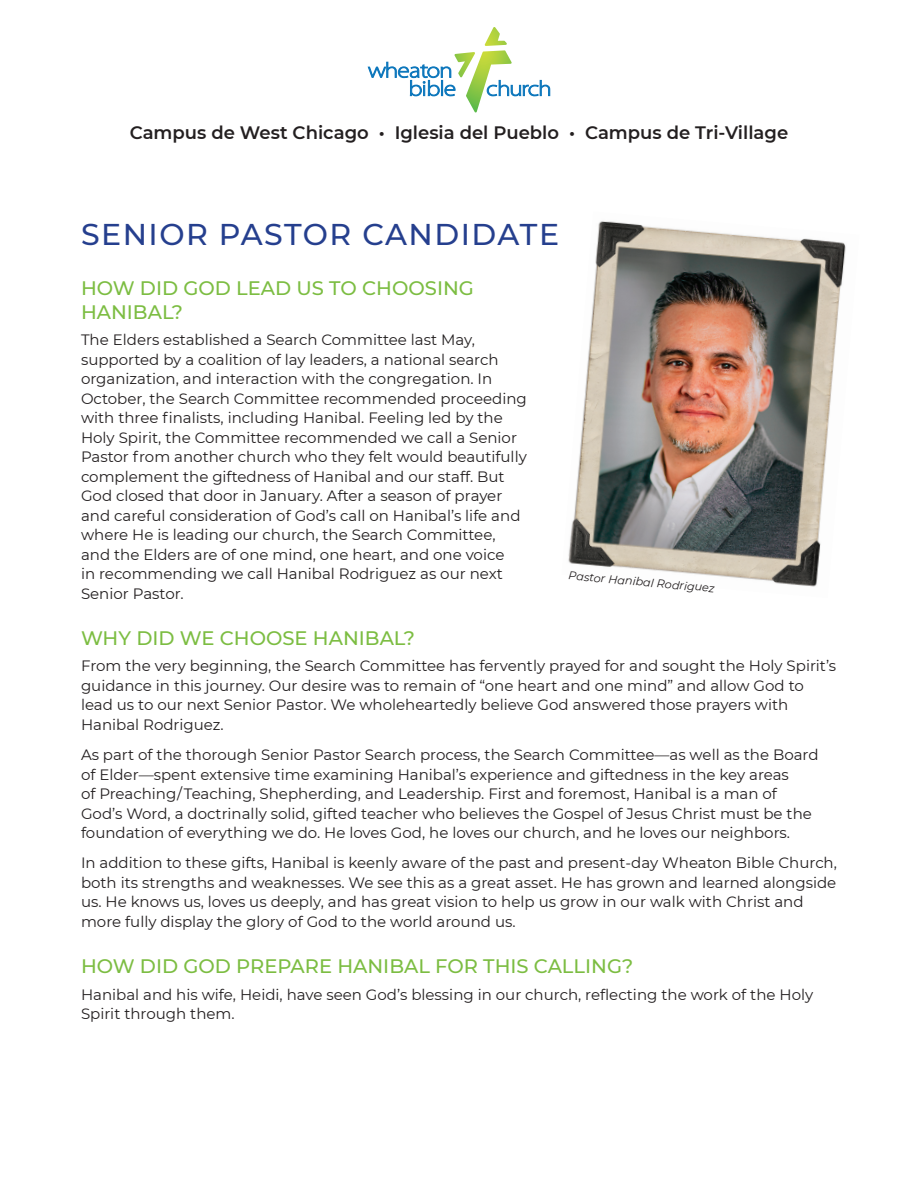
<style>
.page{position:relative;width:918px;height:1188px;background:#fff}
.page>*{position:absolute;margin:0;border:0;box-sizing:border-box;transform-origin:0 0}
.t1{font:500 30px "Montserrat";letter-spacing:.05em;color:#253f8e}
.t2{font:500 19.5px/23.4px "Montserrat";color:#7cbd42}
.t3{font:600 18px "Montserrat";color:#231f20}
.t4{font:15px/19.5px "Montserrat";color:#231f20}
.t5{font:italic 11.25px "Montserrat";color:#231f20}
</style>
<div class="page">
<svg style="left:368px;top:27px;width:182px;height:86px"></svg>
<img style="left:568px;top:221px;width:278px;height:366px">
<p class="t3" style="left:130px;top:120px;width:660px">Campus de West Chicago • Iglesia del Pueblo • Campus de Tri-Village</p>
<p class="t1" style="left:81px;top:213px;width:480px">SENIOR PASTOR CANDIDATE</p>
<p class="t2" style="left:81px;top:276px;width:394px">HOW DID GOD LEAD US TO CHOOSING<br>HANIBAL?</p>
<p class="t4" style="left:81px;top:329px;width:447px">The Elders established a Search Committee last May, supported by a coalition of lay leaders, a national search organization, and interaction with the congregation. In October, the Search Committee recommended proceeding with three finalists, including Hanibal. Feeling led by the Holy Spirit, the Committee recommended we call a Senior Pastor from another church who they felt would beautifully complement the giftedness of Hanibal and our staff. But God closed that door in January. After a season of prayer and careful consideration of God’s call on Hanibal’s life and where He is leading our church, the Search Committee, and the Elders are of one mind, one heart, and one voice<br>in recommending we call Hanibal Rodriguez as our next Senior Pastor.</p>
<p class="t2" style="left:81px;top:626px;width:335px">WHY DID WE CHOOSE HANIBAL?</p>
<p class="t4" style="left:81px;top:656px;width:757px">From the very beginning, the Search Committee has fervently prayed for and sought the Holy Spirit’s guidance in this journey. Our desire was to remain of “one heart and one mind” and allow God to lead us to our next Senior Pastor. We wholeheartedly believe God answered those prayers with Hanibal Rodriguez.</p>
<p class="t4" style="left:81px;top:745px;width:739px">As part of the thorough Senior Pastor Search process, the Search Committee—as well as the Board of Elder—spent extensive time examining Hanibal’s experience and giftedness in the key areas<br>of Preaching/Teaching, Shepherding, and Leadership. First and foremost, Hanibal is a man of God’s Word, a doctrinally solid, gifted teacher who believes the Gospel of Jesus Christ must be the foundation of everything we do. He loves God, he loves our church, and he loves our neighbors.</p>
<p class="t4" style="left:81px;top:853px;width:757px">In addition to these gifts, Hanibal is keenly aware of the past and present-day Wheaton Bible Church, both its strengths and weaknesses. We see this as a great asset. He has grown and learned alongside us. He knows us, loves us deeply, and has great vision to help us grow in our walk with Christ and more fully display the glory of God to the world around us.</p>
<p class="t2" style="left:81px;top:954px;width:554px">HOW DID GOD PREPARE HANIBAL FOR THIS CALLING?</p>
<p class="t4" style="left:81px;top:984px;width:734px">Hanibal and his wife, Heidi, have seen God’s blessing in our church, reflecting the work of the Holy<br>Spirit through them.</p>
<p class="t5" style="left:569px;top:568px;width:148px;rotate:5deg">Pastor Hanibal Rodriguez</p>
</div>
